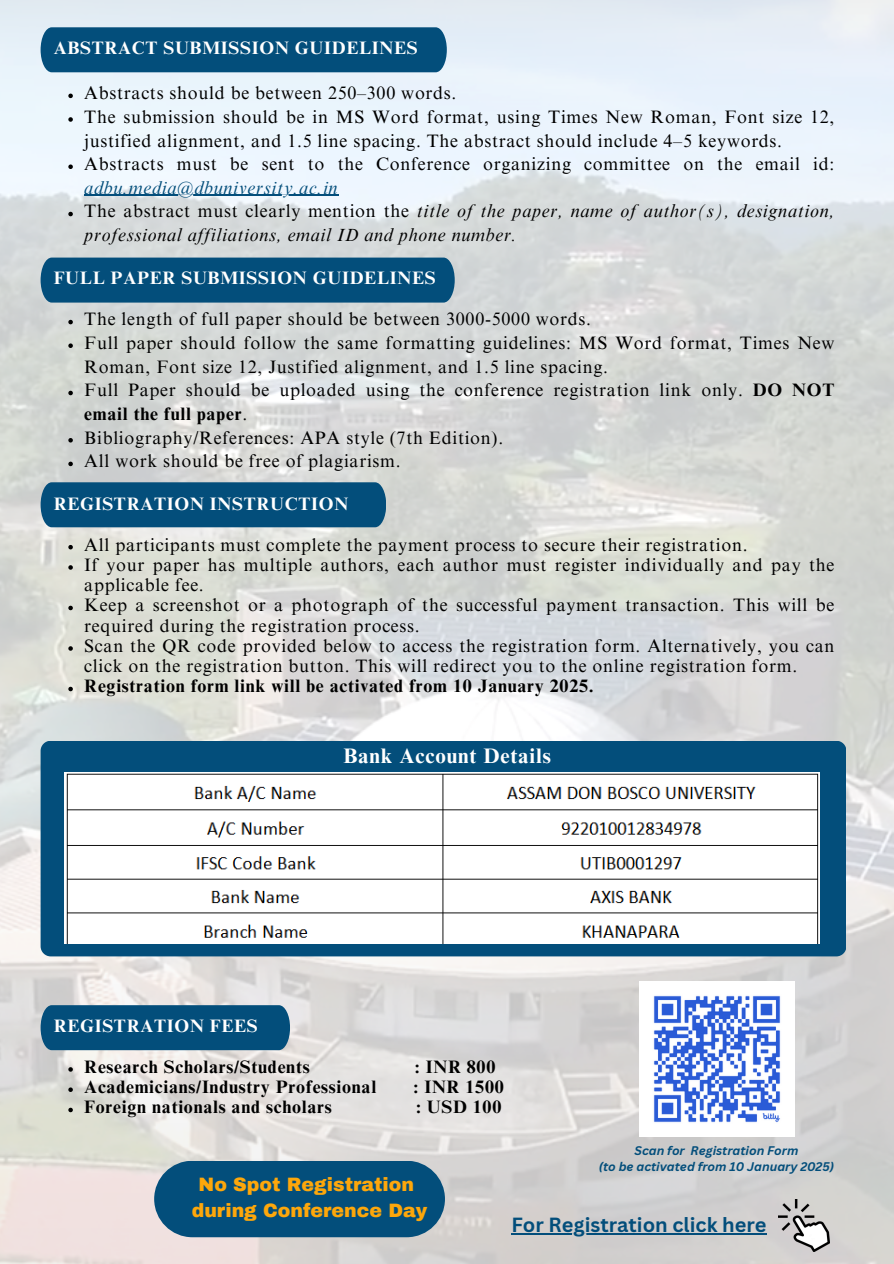
<style>
.page{position:relative;width:894px;height:1264px;background:#fff}
.page>*{position:absolute;margin:0;border:0;box-sizing:border-box;transform-origin:0 0}
.t1{font:700 21px "Times NRMT Pro";letter-spacing:.04em;color:#fff}
.t2{font:700 19.95px "Canva Sans";color:#034e7b}
.t3{font:900 18.9px/25.8px "Archivo";color:#fda70b;text-align:center}
.t4{font:18px/23.7px "Times NRMT Pro";letter-spacing:.04em;color:#000}
.t5{font:700 18px "Times NRMT Pro";letter-spacing:.04em;color:#000}
.t6{font:italic 18px/23.7px "Times NRMT Pro";letter-spacing:.04em;color:#000}
.t7{font:700 18px "Times NRMT Pro";letter-spacing:.04em;color:#fff}
.t8{font:italic 700 12.15px "Canva Sans";color:#034e7b}
.s1{color:#034e7b}
.s2{font-style:normal}
.s3{font-weight:700}
</style>
<div class="page">
<img style="left:0;top:0;width:893px;height:1263px">
<div style="left:41px;top:27px;width:405px;height:45px;background:#034e7b"></div>
<div style="left:41px;top:257px;width:413px;height:45px;background:#034e7b"></div>
<div style="left:41px;top:482px;width:345px;height:45px;background:#034e7b"></div>
<div style="left:41px;top:740px;width:805px;height:216px;background:#034e7b;border-radius:10px"></div>
<div style="left:41px;top:1005px;width:249px;height:45px;background:#034e7b"></div>
<svg style="left:68px;top:94px;width:5px;height:4px"></svg>
<svg style="left:68px;top:117px;width:5px;height:5px"></svg>
<svg style="left:68px;top:164px;width:5px;height:5px"></svg>
<hr style="left:84px;top:195px;width:254px;height:1px;background:#034e7b">
<svg style="left:68px;top:212px;width:5px;height:4px"></svg>
<svg style="left:68px;top:320px;width:5px;height:4px"></svg>
<svg style="left:68px;top:343px;width:5px;height:5px"></svg>
<svg style="left:68px;top:391px;width:5px;height:4px"></svg>
<svg style="left:68px;top:438px;width:5px;height:4px"></svg>
<svg style="left:68px;top:461px;width:5px;height:5px"></svg>
<svg style="left:68px;top:545px;width:5px;height:4px"></svg>
<svg style="left:68px;top:565px;width:5px;height:4px"></svg>
<svg style="left:68px;top:605px;width:5px;height:5px"></svg>
<svg style="left:68px;top:646px;width:5px;height:4px"></svg>
<svg style="left:68px;top:686px;width:5px;height:5px"></svg>
<svg style="left:68px;top:1067px;width:5px;height:4px"></svg>
<svg style="left:68px;top:1087px;width:5px;height:4px"></svg>
<svg style="left:68px;top:1107px;width:5px;height:5px"></svg>
<div style="left:154px;top:1160px;width:291px;height:77px;background:#034e7b;border-radius:38px"></div>
<img style="left:638px;top:981px;width:156px;height:155px">
<img style="left:777px;top:1199px;width:52px;height:52px">
<img style="left:64px;top:772px;width:755px;height:171px">
<hr style="left:511px;top:1233px;width:255px;height:2px;background:#034e7b">
<h3 class="t7" style="left:54px;top:41px;width:365px">ABSTRACT SUBMISSION GUIDELINES</h3>
<p class="t4" style="left:84px;top:83px;width:373px">Abstracts should be between 250–300 words.</p>
<p class="t4" style="left:84px;top:107px;width:751px">The submission should be in MS Word format, using Times New Roman, Font size 12, justified alignment, and 1.5 line spacing. The abstract should include 4–5 keywords.</p>
<p class="t4" style="left:84px;top:154px;width:751px">Abstracts must be sent to the Conference organizing committee on the email id:</p>
<p class="t6" style="left:84px;top:178px;width:751px"><span class="s1">adbu.media@dbuniversity.ac.in<br></span><span class="s2">The abstract must clearly mention the</span> title of the paper, name of author(s), designation,</p>
<h3 class="t6" style="left:84px;top:225px;width:433px">professional affiliations, email ID and phone number.</h3>
<h3 class="t7" style="left:54px;top:271px;width:383px">FULL PAPER SUBMISSION GUIDELINES</h3>
<p class="t4" style="left:84px;top:310px;width:508px">The length of full paper should be between 3000-5000 words.</p>
<p class="t4" style="left:84px;top:333px;width:751px">Full paper should follow the same formatting guidelines: MS Word format, Times New<br>Roman, Font size 12, Justified alignment, and 1.5 line spacing.</p>
<p class="t4" style="left:84px;top:380px;width:751px">Full Paper should be uploaded using the conference registration link only. <span class="s3">DO NOT email the full paper</span>.</p>
<p class="t4" style="left:84px;top:428px;width:420px">Bibliography/References: APA style (7th Edition).</p>
<p class="t4" style="left:84px;top:451px;width:318px">All work should be free of plagiarism.</p>
<h3 class="t7" style="left:54px;top:497px;width:296px">REGISTRATION INSTRUCTION</h3>
<p class="t4" style="left:84px;top:535px;width:664px">All participants must complete the payment process to secure their registration.</p>
<p class="t4" style="left:84px;top:557px;width:751px;line-height:20.2px">If your paper has multiple authors, each author must register individually and pay the applicable fee.</p>
<p class="t4" style="left:84px;top:597px;width:751px;line-height:20.2px">Keep a screenshot or a photograph of the successful payment transaction. This will be required during the registration process.</p>
<p class="t4" style="left:84px;top:638px;width:751px;line-height:20.2px">Scan the QR code provided below to access the registration form. Alternatively, you can click on the registration button. This will redirect you to the online registration form.</p>
<p class="t5" style="left:84px;top:679px;width:510px">Registration form link will be activated from 10 January 2025.</p>
<h1 class="t1" style="left:343px;top:748px;width:209px">Bank Account Details</h1>
<h3 class="t7" style="left:54px;top:1019px;width:205px">REGISTRATION FEES</h3>
<p class="t5" style="left:84px;top:1059px;width:227px">Research Scholars/Students</p>
<p class="t5" style="left:415px;top:1059px;width:82px">: INR 800</p>
<p class="t5" style="left:84px;top:1080px;width:293px">Academicians/Industry Professional</p>
<p class="t5" style="left:413px;top:1080px;width:92px">: INR 1500</p>
<p class="t5" style="left:84px;top:1100px;width:249px">Foreign nationals and scholars</p>
<p class="t5" style="left:416px;top:1100px;width:87px">: USD 100</p>
<p class="t3" style="left:192px;top:1172px;width:237px">No Spot Registration during Conference Day</p>
<p class="t8" style="left:634px;top:1141px;width:165px">Scan for Registration Form</p>
<h2 class="t8" style="left:598px;top:1158px;width:237px">(to be activated from 10 January 2025)</h2>
<p class="t2" style="left:511px;top:1211px;width:256px">For Registration click here</p>
</div>
